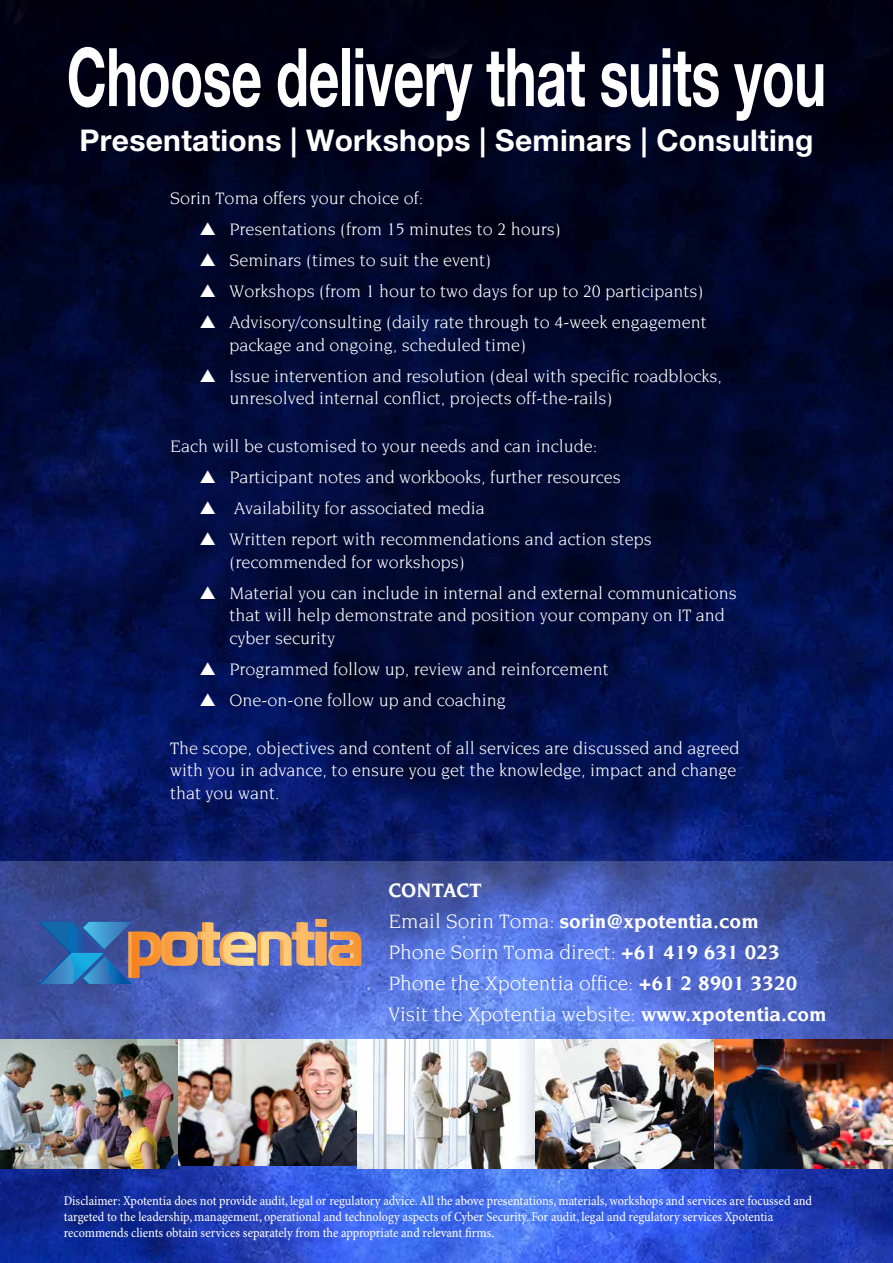
<style>
.page{position:relative;width:893px;height:1263px;background:#fff}
.page>*{position:absolute;margin:0;border:0;box-sizing:border-box;transform-origin:0 0}
.Head_1{font:700 81px "Helvetica Neue LT Pro";letter-spacing:-.01em;color:#fff;scale:.67 1}
.Head_1-2{font:700 30px "Helvetica Neue LT Pro";letter-spacing:.01em;color:#fff}
.Body_text{font:21px "Novarese";color:#fff}
.Body_text-2{font:700 21px "Novarese";color:#fff}
.Body_text-3{font:18px/22.5px "Novarese";color:#fff}
.t1{font:condensed 13.5px/16.2px "Minion Pro";color:#fff}
.s1{font-weight:400}
.s2{font-weight:700}
</style>
<div class="page">
<img style="left:0;top:0;width:893px;height:1263px">
<svg style="left:0;top:861px;width:893px;height:177px;background:#4a60b9"></svg>
<img style="left:0;top:1039px;width:179px;height:129px">
<img style="left:179px;top:1039px;width:178px;height:126px">
<img style="left:357px;top:1039px;width:536px;height:129px">
<svg style="left:38px;top:919px;width:323px;height:65px;background:#767b9a"></svg>
<p class="Head_1" style="left:67px;top:27px;width:1135px">Choose delivery that suits you</p>
<p class="Head_1-2" style="left:80px;top:122px;width:735px">Presentations | Workshops | Seminars | Consulting</p>
<p class="Body_text-3" style="left:170px;top:187px;width:255px">Sorin Toma offers your choice of:</p>
<p class="Body_text-3" style="left:200px;top:218px;width:362px">▲ Presentations (from 15 minutes to 2 hours)</p>
<p class="Body_text-3" style="left:200px;top:249px;width:293px">▲ Seminars (times to suit the event)</p>
<p class="Body_text-3" style="left:200px;top:280px;width:505px">▲ Workshops (from 1 hour to two days for up to 20 participants)</p>
<p class="Body_text-3" style="left:230px;top:311px;width:479px;text-indent:-30px">▲ Advisory/consulting (daily rate through to 4-week engagement package and ongoing, scheduled time)</p>
<p class="Body_text-3" style="left:230px;top:364px;width:494px;text-indent:-30px">▲ Issue intervention and resolution (deal with specific roadblocks, unresolved internal conflict, projects off-the-rails)</p>
<p class="Body_text-3" style="left:170px;top:435px;width:429px">Each will be customised to your needs and can include:</p>
<p class="Body_text-3" style="left:200px;top:466px;width:423px">▲ Participant notes and workbooks, further resources</p>
<p class="Body_text-3" style="left:200px;top:497px;width:286px">▲ Availability for associated media</p>
<p class="Body_text-3" style="left:230px;top:528px;width:424px;text-indent:-30px">▲ Written report with recommendations and action steps (recommended for workshops)</p>
<p class="Body_text-3" style="left:230px;top:581px;width:509px;text-indent:-30px">▲ Material you can include in internal and external communications that will help demonstrate and position your company on IT and cyber security</p>
<p class="Body_text-3" style="left:200px;top:657px;width:410px">▲ Programmed follow up, review and reinforcement</p>
<p class="Body_text-3" style="left:200px;top:688px;width:307px">▲ One-on-one follow up and coaching</p>
<p class="Body_text-3" style="left:170px;top:736px;width:571px">The scope, objectives and content of all services are discussed and agreed with you in advance, to ensure you get the knowledge, impact and change that you want.</p>
<p class="Body_text-2" style="left:388px;top:878px;width:95px">CONTACT</p>
<p class="Body_text-2" style="left:388px;top:909px;width:372px"><span class="s1">Email Sorin Toma:</span> sorin@xpotentia.com</p>
<p class="Body_text" style="left:388px;top:940px;width:393px">Phone Sorin Toma direct: <span class="s2">+61 419 631 023</span></p>
<p class="Body_text" style="left:388px;top:971px;width:410px">Phone the Xpotentia office: <span class="s2">+61 2 8901 3320</span></p>
<p class="Body_text" style="left:388px;top:1002px;width:440px">Visit the Xpotentia website: <span class="s2">www.xpotentia.com</span></p>
<p class="t1" style="left:64px;top:1193px;width:750px">Disclaimer: Xpotentia does not provide audit, legal or regulatory advice. All the above presentations, materials, workshops and services are focussed and targeted to the leadership, management, operational and technology aspects of Cyber Security. For audit, legal and regulatory services Xpotentia recommends clients obtain services separately from the appropriate and relevant firms.</p>
</div>
